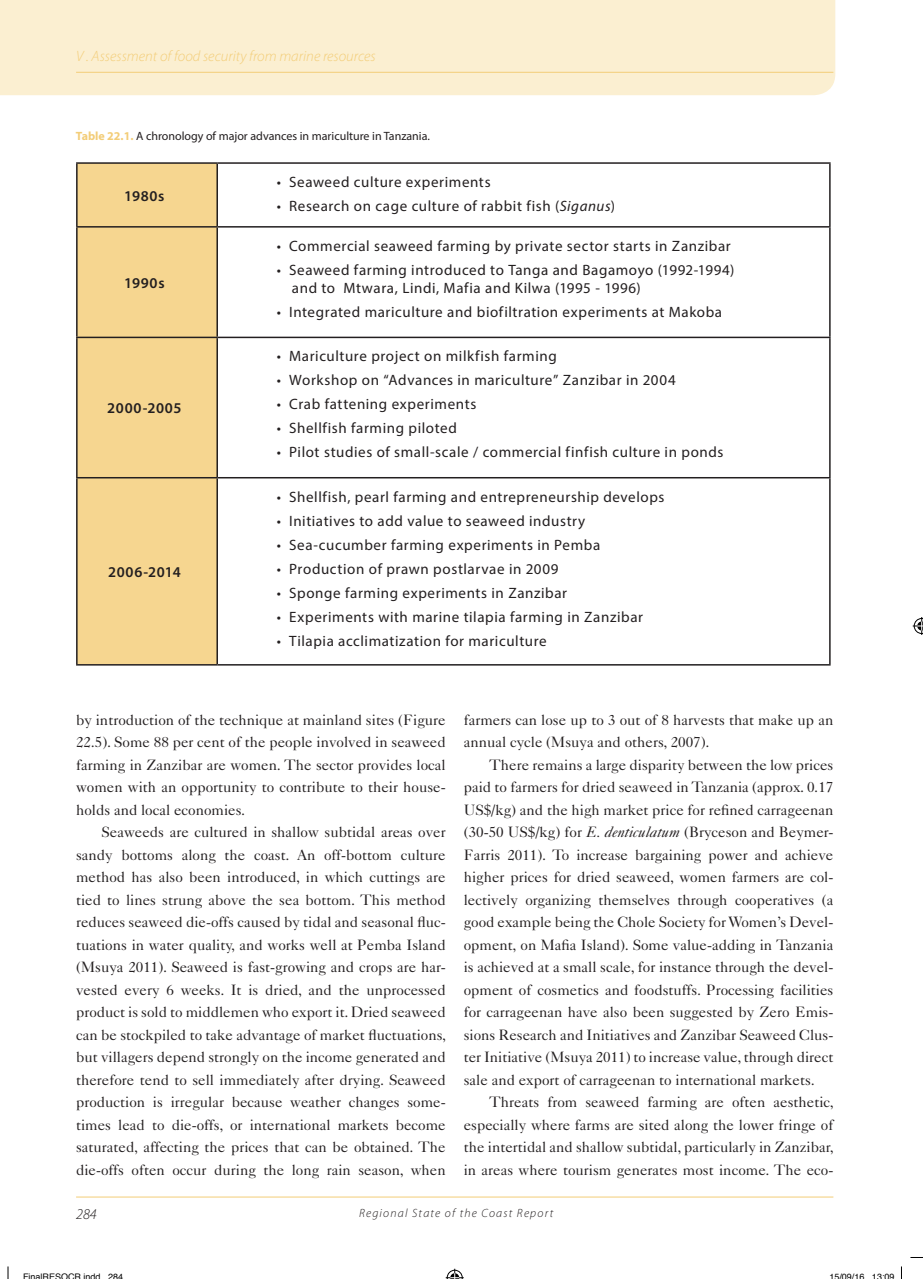
<style>
.page{position:relative;width:923px;height:1279px;background:#fff}
.page>*{position:absolute;margin:0;border:0;box-sizing:border-box;transform-origin:0 0}
.t1{font:15px/22.5px "Caslon 540 LT Std";color:#231f20;text-align:justify}
.t2{font:15px/18px "Myriad Pro";letter-spacing:.04em;color:#231f20}
.t3{font:italic 300 15px "Myriad Pro";color:#f3cd78}
.t4{font:600 15px "Myriad Pro";letter-spacing:.045em;color:#231f20}
.t5{font:italic 300 15px "Myriad Pro";color:#231f20}
.t6{font:12px "Myriad Pro";color:#231f20}
.t7{font:italic 300 12px "Myriad Pro";letter-spacing:.1em;color:#231f20}
.t8{font:9px "Helvetica";color:#000}
.s1{font-weight:700;color:#f3cd78}
.s2{font-style:italic}
</style>
<div class="page">
<div style="left:0;top:0;width:835px;height:95px;background:#fbefd1"></div>
<hr style="left:76px;top:72px;width:757px;height:1px;background:#f3cd78">
<hr style="left:76px;top:1197px;width:757px;height:1px;background:#f3cd78">
<div style="left:78px;top:164px;width:138px;height:500px;background:#f6d690"></div>
<hr style="left:76px;top:162px;width:141px;height:2px;background:#231f20">
<hr style="left:76px;top:164px;width:2px;height:62px;background:#231f20">
<hr style="left:217px;top:162px;width:613px;height:2px;background:#231f20">
<hr style="left:216px;top:164px;width:2px;height:62px;background:#231f20">
<hr style="left:829px;top:164px;width:1px;height:62px;background:#231f20">
<hr style="left:76px;top:226px;width:141px;height:2px;background:#231f20">
<hr style="left:76px;top:228px;width:2px;height:109px;background:#231f20">
<hr style="left:217px;top:226px;width:613px;height:2px;background:#231f20">
<hr style="left:216px;top:228px;width:2px;height:109px;background:#231f20">
<hr style="left:829px;top:228px;width:1px;height:109px;background:#231f20">
<hr style="left:76px;top:337px;width:141px;height:1px;background:#231f20">
<hr style="left:76px;top:338px;width:2px;height:139px;background:#231f20">
<hr style="left:217px;top:337px;width:613px;height:1px;background:#231f20">
<hr style="left:216px;top:338px;width:2px;height:139px;background:#231f20">
<hr style="left:829px;top:338px;width:1px;height:139px;background:#231f20">
<hr style="left:76px;top:477px;width:141px;height:1px;background:#231f20">
<hr style="left:76px;top:478px;width:2px;height:186px;background:#231f20">
<hr style="left:217px;top:477px;width:613px;height:1px;background:#231f20">
<hr style="left:216px;top:478px;width:2px;height:186px;background:#231f20">
<hr style="left:829px;top:478px;width:1px;height:186px;background:#231f20">
<hr style="left:76px;top:664px;width:141px;height:2px;background:#231f20">
<hr style="left:217px;top:664px;width:613px;height:2px;background:#231f20">
<svg style="left:910px;top:1257px;width:12px;height:1px"></svg>
<svg style="left:7px;top:1266px;width:2px;height:13px"></svg>
<svg style="left:901px;top:1266px;width:1px;height:13px"></svg>
<svg style="left:445px;top:1269px;width:18px;height:10px"></svg>
<svg style="left:912px;top:617px;width:10px;height:18px"></svg>
<p class="t3" style="left:76px;top:47px;width:301px">V . Assessment of food security from marine resources</p>
<p class="t6" style="left:76px;top:128px;width:355px"><span class="s1">Table 22.1.</span> A chronology of major advances in mariculture in Tanzania.</p>
<p class="t4" style="left:124px;top:186px;width:42px">1980s</p>
<p class="t4" style="left:124px;top:273px;width:42px">1990s</p>
<p class="t4" style="left:107px;top:399px;width:76px">2000-2005</p>
<p class="t4" style="left:108px;top:562px;width:74px">2006-2014</p>
<p class="t2" style="left:277px;top:173px;width:215px">• Seaweed culture experiments</p>
<p class="t2" style="left:277px;top:197px;width:340px">• Research on cage culture of rabbit fish (<span class="s2">Siganus</span>)</p>
<p class="t2" style="left:277px;top:237px;width:455px">• Commercial seaweed farming by private sector starts in Zanzibar</p>
<p class="t2" style="left:292px;top:261px;width:444px;text-indent:-15px">• Seaweed farming introduced to Tanga and Bagamoyo (1992-1994) and to Mtwara, Lindi, Mafia and Kilwa (1995 - 1996)</p>
<p class="t2" style="left:277px;top:303px;width:447px">• Integrated mariculture and biofiltration experiments at Makoba</p>
<p class="t2" style="left:277px;top:347px;width:281px">• Mariculture project on milkfish farming</p>
<p class="t2" style="left:277px;top:371px;width:400px">• Workshop on “Advances in mariculture” Zanzibar in 2004</p>
<p class="t2" style="left:277px;top:395px;width:201px">• Crab fattening experiments</p>
<p class="t2" style="left:277px;top:419px;width:182px">• Shellfish farming piloted</p>
<p class="t2" style="left:277px;top:443px;width:448px">• Pilot studies of small-scale / commercial finfish culture in ponds</p>
<p class="t2" style="left:277px;top:487px;width:389px">• Shellfish, pearl farming and entrepreneurship develops</p>
<p class="t2" style="left:277px;top:511px;width:310px">• Initiatives to add value to seaweed industry</p>
<p class="t2" style="left:277px;top:535px;width:325px">• Sea-cucumber farming experiments in Pemba</p>
<p class="t2" style="left:277px;top:559px;width:283px">• Production of prawn postlarvae in 2009</p>
<p class="t2" style="left:277px;top:583px;width:292px">• Sponge farming experiments in Zanzibar</p>
<p class="t2" style="left:277px;top:607px;width:368px">• Experiments with marine tilapia farming in Zanzibar</p>
<p class="t2" style="left:277px;top:631px;width:271px">• Tilapia acclimatization for mariculture</p>
<p class="t1" style="left:76px;top:708px;width:371px">by introduction of the technique at mainland sites (Figure 22.5). Some 88 per cent of the people involved in seaweed farming in Zanzibar are women. The sector provides local women with an opportunity to contribute to their house&shy;holds and local economies.</p>
<p class="t1" style="left:76px;top:821px;width:372px;text-indent:26px">Seaweeds are cultured in shallow subtidal areas over sandy bottoms along the coast. An off-bottom culture method has also been introduced, in which cuttings are tied to lines strung above the sea bottom. This method reduces seaweed die-offs caused by tidal and seasonal fluc&shy;tuations in water quality, and works well at Pemba Island (Msuya 2011). Seaweed is fast-growing and crops are har&shy;vested every 6 weeks. It is dried, and the unprocessed product is sold to middlemen who export it. Dried seaweed can be stockpiled to take advantage of market fluctuations, but villagers depend strongly on the income generated and therefore tend to sell immediately after drying. Seaweed production is irregular because weather changes some&shy;times lead to die-offs, or international markets become saturated, affecting the prices that can be obtained. The die-offs often occur during the long rain season, when</p>
<p class="t1" style="left:463px;top:708px;width:371px">farmers can lose up to 3 out of 8 harvests that make up an annual cycle (Msuya and others, 2007).</p>
<p class="t1" style="left:463px;top:753px;width:371px;text-indent:26px">There remains a large disparity between the low prices paid to farmers for dried seaweed in Tanzania (approx. 0.17<br>US$/kg) and the high market price for refined carrageenan (30-50 US$/kg) for <span class="s2">E. denticulatum</span> (Bryceson and Beymer-Farris 2011). To increase bargaining power and achieve higher prices for dried seaweed, women farmers are col&shy;lectively organizing themselves through cooperatives (a good example being the Chole Society for Women’s Devel&shy;opment, on Mafia Island). Some value-adding in Tanzania is achieved at a small scale, for instance through the devel&shy;opment of cosmetics and foodstuffs. Processing facilities for carrageenan have also been suggested by Zero Emis&shy;sions Research and Initiatives and Zanzibar Seaweed Clus&shy;ter Initiative (Msuya 2011) to increase value, through direct sale and export of carrageenan to international markets.</p>
<p class="t1" style="left:463px;top:1091px;width:371px;text-indent:26px">Threats from seaweed farming are often aesthetic, especially where farms are sited along the lower fringe of the intertidal and shallow subtidal, particularly in Zanzibar, in areas where tourism generates most income. The eco-</p>
<p class="t5" style="left:76px;top:1205px;width:22px">284</p>
<p class="t7" style="left:359px;top:1206px;width:196px">Regional State of the Coast Report</p>
<p class="t8" style="left:23px;top:1270px;width:102px">FinalRESOCR indd 284</p>
<p class="t8" style="left:829px;top:1270px;width:67px">15/09/16 13:09</p>
</div>
